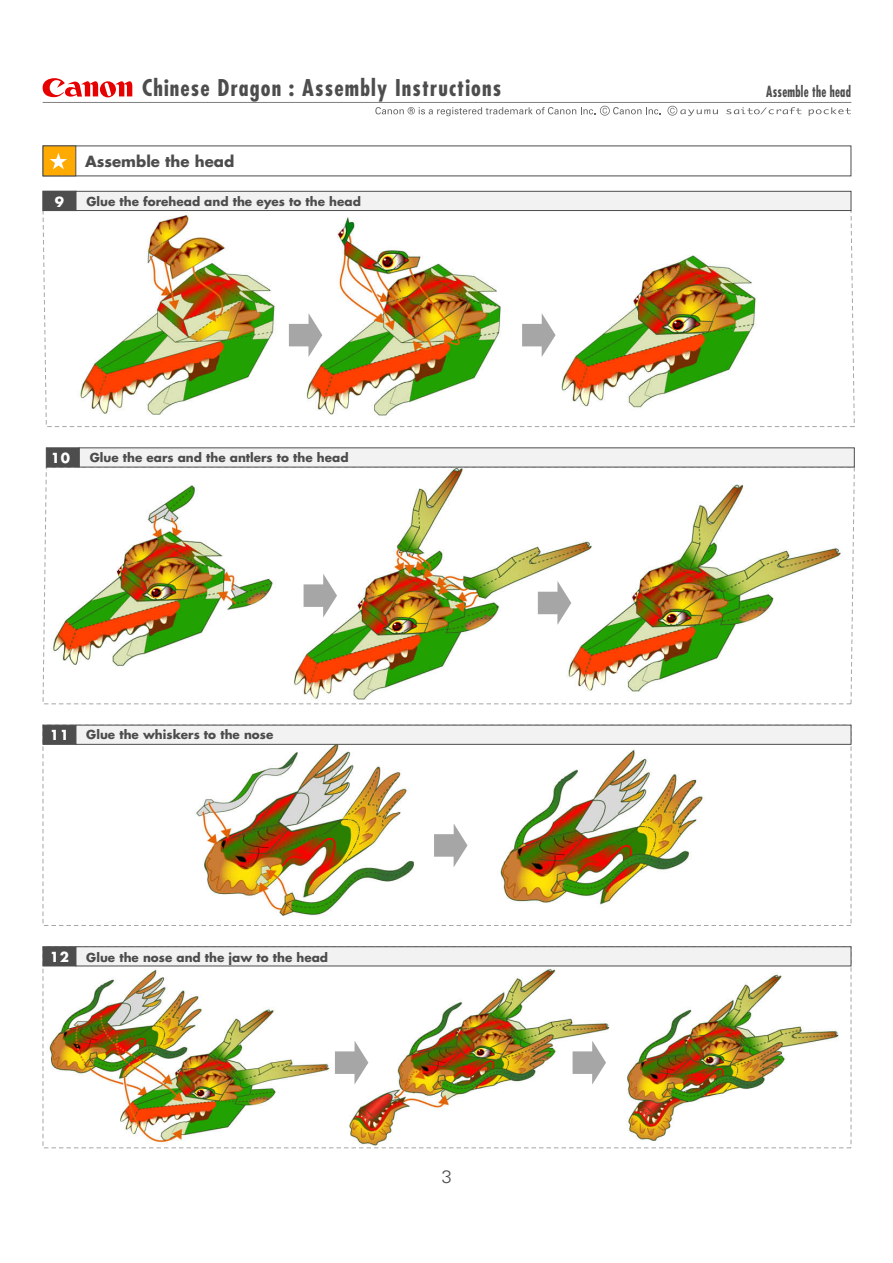
<style>
.page{position:relative;width:893px;height:1263px;background:#fff}
.page>*{position:absolute;margin:0;border:0;box-sizing:border-box;transform-origin:0 0}
.t1{font:700 condensed 22.5px "Futura";letter-spacing:.05em;color:#4d4d4d}
.t2{font:300 18px "Univers";color:#4d4d4d}
.t3{font:700 15px "Futura";color:#4d4d4d}
.t4{font:700 condensed 15px "Futura";letter-spacing:.02em;color:#4d4d4d;scale:.8 1}
.t5{font:700 13.5px "Futura";color:#fff}
.t6{font:700 12px "Futura";color:#4c4c4c}
</style>
<div class="page">
<img style="left:42px;top:84px;width:813px;height:1065px">
<div style="left:76px;top:725px;width:775px;height:19px;background:#f2f2f2"></div>
<div style="left:43px;top:725px;width:33px;height:19px;background:#4d4d4d"></div>
<div style="left:76px;top:946px;width:775px;height:20px;background:#f2f2f2;border:1px solid #4d4d4d"></div>
<div style="left:43px;top:946px;width:33px;height:20px;background:#4d4d4d;border:1px solid #4d4d4d"></div>
<div style="left:43px;top:146px;width:33px;height:30px;background:#fa0"></div>
<svg style="left:50px;top:153px;width:17px;height:16px"></svg>
<img style="left:43px;top:210px;width:812px;height:217px">
<div style="left:76px;top:191px;width:775px;height:20px;background:#f2f2f2;border:1px solid #4d4d4d"></div>
<div style="left:43px;top:191px;width:33px;height:20px;background:#4d4d4d"></div>
<img style="left:43px;top:467px;width:812px;height:237px">
<div style="left:79px;top:448px;width:775px;height:19px;background:#f2f2f2"></div>
<div style="left:46px;top:448px;width:33px;height:19px;background:#4d4d4d"></div>
<div style="left:573px;top:1051px;width:22px;height:23px;background:#a6a6a6"></div>
<svg style="left:592px;top:1041px;width:14px;height:43px"></svg>
<div style="left:434px;top:834px;width:23px;height:23px;background:#a6a6a6"></div>
<svg style="left:454px;top:824px;width:13px;height:43px"></svg>
<div style="left:335px;top:1051px;width:23px;height:23px;background:#a6a6a6"></div>
<svg style="left:354px;top:1041px;width:14px;height:43px"></svg>
<hr style="left:43px;top:102px;width:808px;height:1px;background:#808080">
<svg style="left:43px;top:78px;width:89px;height:19px"></svg>
<svg style="left:375px;top:106px;width:285px;height:10px"></svg>
<svg style="left:667px;top:106px;width:51px;height:10px"></svg>
<svg style="left:726px;top:107px;width:75px;height:7px"></svg>
<svg style="left:809px;top:107px;width:42px;height:9px"></svg>
<p class="t1" style="left:142px;top:74px;width:361px">Chinese Dragon : Assembly Instructions</p>
<p class="t4" style="left:766px;top:82px;width:107px">Assemble the head</p>
<p class="t3" style="left:85px;top:151px;width:151px">Assemble the head</p>
<p class="t5" style="left:55px;top:193px;width:11px">9</p>
<p class="t6" style="left:86px;top:193px;width:276px">Glue the forehead and the eyes to the head</p>
<p class="t5" style="left:51px;top:449px;width:21px">10</p>
<p class="t6" style="left:90px;top:450px;width:260px">Glue the ears and the antlers to the head</p>
<p class="t5" style="left:50px;top:726px;width:21px">11</p>
<p class="t6" style="left:86px;top:726px;width:189px">Glue the whiskers to the nose</p>
<p class="t5" style="left:50px;top:948px;width:21px">12</p>
<p class="t6" style="left:86px;top:949px;width:243px">Glue the nose and the jaw to the head</p>
<p class="t2" style="left:442px;top:1166px;width:12px">3</p>
</div>
